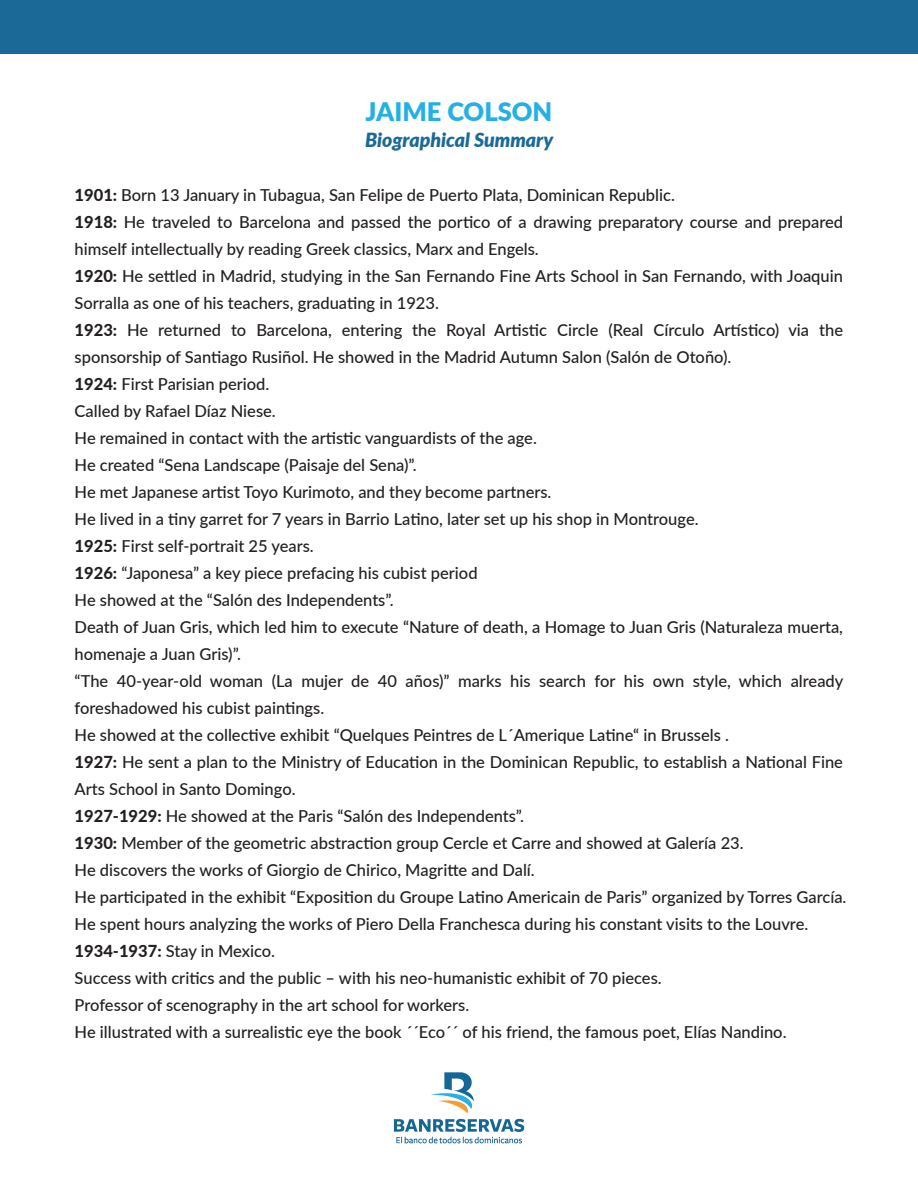
<style>
.page{position:relative;width:918px;height:1188px;background:#fff}
.page>*{position:absolute;margin:0;border:0;box-sizing:border-box;transform-origin:0 0}
.t1{font:900 25.5px "Lato";color:#25b0e5}
.t2{font:italic 900 19.5px "Lato";color:#1b6997}
.t3{font:500 16.5px/27px "Lato";color:#231f20}
.s1{font-weight:800}
</style>
<div class="page">
<img style="left:393px;top:1072px;width:132px;height:72px">
<div style="left:0;top:0;width:918px;height:54px;background:#1b6997"></div>
<h1 class="t1" style="left:366px;top:93px;width:188px">JAIME COLSON</h1>
<p class="t2" style="left:365px;top:125px;width:190px">Biographical Summary</p>
<p class="t3" style="left:75px;top:181px;width:773px"><span class="s1">1901:</span> Born 13 January in Tubagua, San Felipe de Puerto Plata, Dominican Republic.<br><span class="s1">1918:</span> He traveled to Barcelona and passed the portico of a drawing preparatory course and prepared himself intellectually by reading Greek classics, Marx and Engels.<br><span class="s1">1920:</span> He settled in Madrid, studying in the San Fernando Fine Arts School in San Fernando, with Joaquin Sorralla as one of his teachers, graduating in 1923.<br><span class="s1">1923:</span> He returned to Barcelona, entering the Royal Artistic Circle (Real Círculo Artístico) via the sponsorship of Santiago Rusiñol. He showed in the Madrid Autumn Salon (Salón de Otoño).<br><span class="s1">1924:</span> First Parisian period.<br>Called by Rafael Díaz Niese.<br>He remained in contact with the artistic vanguardists of the age.<br>He created “Sena Landscape (Paisaje del Sena)”.<br>He met Japanese artist Toyo Kurimoto, and they become partners.<br>He lived in a tiny garret for 7 years in Barrio Latino, later set up his shop in Montrouge.<br><span class="s1">1925:</span> First self-portrait 25 years.<br><span class="s1">1926:</span> “Japonesa” a key piece prefacing his cubist period<br>He showed at the “Salón des Independents”.<br>Death of Juan Gris, which led him to execute “Nature of death, a Homage to Juan Gris (Naturaleza muerta, homenaje a Juan Gris)”.<br>“The 40-year-old woman (La mujer de 40 años)” marks his search for his own style, which already foreshadowed his cubist paintings.<br>He showed at the collective exhibit “Quelques Peintres de L´Amerique Latine“ in Brussels .<br><span class="s1">1927:</span> He sent a plan to the Ministry of Education in the Dominican Republic, to establish a National Fine Arts School in Santo Domingo.<br><span class="s1">1927-1929:</span> He showed at the Paris “Salón des Independents”.<br><span class="s1">1930:</span> Member of the geometric abstraction group Cercle et Carre and showed at Galería 23.<br>He discovers the works of Giorgio de Chirico, Magritte and Dalí.<br>He participated in the exhibit “Exposition du Groupe Latino Americain de Paris” organized by Torres García.<br>He spent hours analyzing the works of Piero Della Franchesca during his constant visits to the Louvre.<br><span class="s1">1934-1937:</span> Stay in Mexico.<br>Success with critics and the public – with his neo-humanistic exhibit of 70 pieces.<br>Professor of scenography in the art school for workers.<br>He illustrated with a surrealistic eye the book ´´Eco´´ of his friend, the famous poet, Elías Nandino.</p>
</div>
